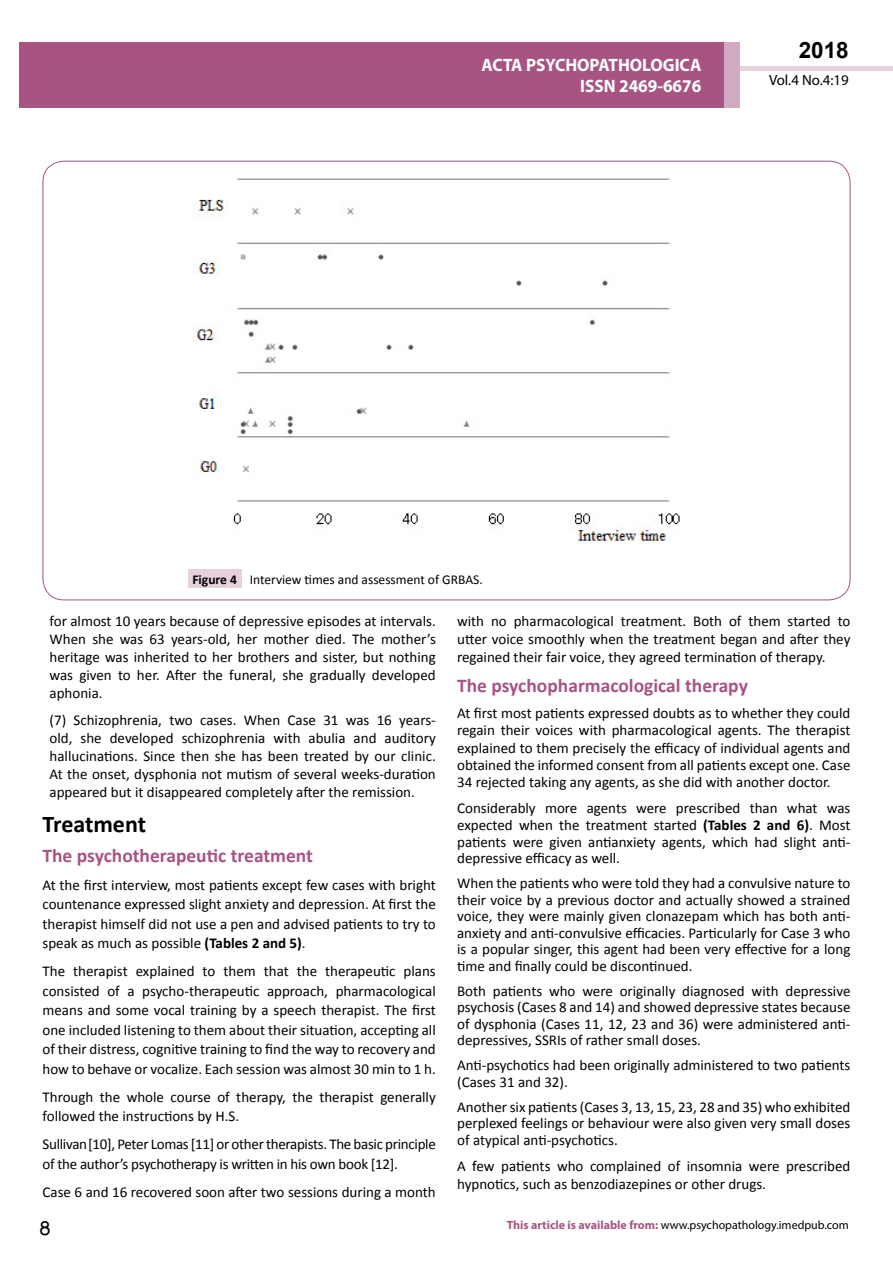
<style>
.page{position:relative;width:893px;height:1263px;background:#fff}
.page>*{position:absolute;margin:0;border:0;box-sizing:border-box;transform-origin:0 0}
.t1{font:25.5px "Tunga";color:#000}
.t2{font:700 24px "Calibri";letter-spacing:-.005em;color:#000}
.t3{font:700 22.5px "Arial";color:#000}
.t4{font:700 19.5px "Calibri";color:#a75483}
.t5{font:700 18px/21.6px "Myriad Pro";color:#fff;text-align:right;scale:.96 1}
.t6{font:15px/18px "Calibri";color:#000;text-align:justify}
.t7{font:15px/19.5px "Calibri";letter-spacing:-.02em;color:#000}
.t8{font:14.85px "Myriad Pro";color:#000}
.t9{font:13.5px "Calibri";color:#000}
.t10{font:12px "Myriad Pro";color:#000}
.s1{font-weight:700}
.s2{font-weight:700;color:#a75483}
</style>
<div class="page">
<div style="left:722px;top:66px;width:171px;height:5px;background:#e6d1dd"></div>
<div style="left:19px;top:42px;width:706px;height:66px;background:#a75483"></div>
<div style="left:725px;top:43px;width:15px;height:65px;background:#d2aac1"></div>
<img style="left:195px;top:178px;width:485px;height:364px">
<div style="left:188px;top:569px;width:53px;height:19px;background:#e6d1dd"></div>
<p class="t5" style="left:482px;top:53px;width:230px">ACTA PSYCHOPATHOLOGICA<br>ISSN 2469-6676</p>
<h3 class="t3" style="left:799px;top:35px;width:52px">2018</h3>
<p class="t8" style="left:769px;top:71px;width:81px">Vol.4 No.4:19</p>
<p class="t9" style="left:192px;top:571px;width:292px"><span class="s1">Figure 4</span> Interview times and assessment of GRBAS.</p>
<p class="t6" style="left:50px;top:612px;width:388px">for almost 10 years because of depressive episodes at intervals.<br>When she was 63 years-old, her mother died. The mother’s heritage was inherited to her brothers and sister, but nothing was given to her. After the funeral, she gradually developed aphonia.</p>
<p class="t6" style="left:50px;top:711px;width:388px">(7) Schizophrenia, two cases. When Case 31 was 16 years&shy;old, she developed schizophrenia with abulia and auditory hallucinations. Since then she has been treated by our clinic.<br>At the onset, dysphonia not mutism of several weeks-duration appeared but it disappeared completely after the remission.</p>
<h2 class="t2" style="left:43px;top:808px;width:105px">Treatment</h2>
<h3 class="t4" style="left:43px;top:843px;width:272px">The psychotherapeutic treatment</h3>
<p class="t6" style="left:43px;top:875px;width:395px;line-height:19.5px">At the first interview, most patients except few cases with bright countenance expressed slight anxiety and depression. At first the therapist himself did not use a pen and advised patients to try to speak as much as possible <span class="s1">(Tables 2 and 5)</span>.</p>
<p class="t6" style="left:43px;top:962px;width:395px;line-height:19.5px">The therapist explained to them that the therapeutic plans consisted of a psycho-therapeutic approach, pharmacological means and some vocal training by a speech therapist. The first one included listening to them about their situation, accepting all of their distress, cognitive training to find the way to recovery and how to behave or vocalize. Each session was almost 30 min to 1 h.</p>
<p class="t6" style="left:43px;top:1087px;width:395px;line-height:19.5px">Through the whole course of therapy, the therapist generally followed the instructions by H.S.</p>
<p class="t7" style="left:43px;top:1135px;width:395px">Sullivan[10], Peter Lomas [11] or other therapists. The basic principle of the author’s psychotherapy is written in his own book [12].</p>
<p class="t6" style="left:43px;top:1183px;width:395px">Case 6 and 16 recovered soon after two sessions during a month</p>
<p class="t6" style="left:457px;top:612px;width:395px">with no pharmacological treatment. Both of them started to utter voice smoothly when the treatment began and after they regained their fair voice, they agreed termination of therapy.</p>
<h3 class="t4" style="left:457px;top:673px;width:292px">The psychopharmacological therapy</h3>
<p class="t6" style="left:457px;top:705px;width:395px;line-height:17.2px">At first most patients expressed doubts as to whether they could regain their voices with pharmacological agents. The therapist explained to them precisely the efficacy of individual agents and obtained the informed consent from all patients except one. Case 34 rejected taking any agents, as she did with another doctor.</p>
<p class="t6" style="left:457px;top:800px;width:395px;line-height:16.8px">Considerably more agents were prescribed than what was expected when the treatment started <span class="s1">(Tables 2 and 6)</span>. Most patients were given antianxiety agents, which had slight anti&shy;depressive efficacy as well.</p>
<p class="t6" style="left:457px;top:875px;width:395px;line-height:16.5px">When the patients who were told they had a convulsive nature to their voice by a previous doctor and actually showed a strained voice, they were mainly given clonazepam which has both anti&shy;anxiety and anti-convulsive efficacies. Particularly for Case 3 who is a popular singer, this agent had been very effective for a long time and finally could be discontinued.</p>
<p class="t6" style="left:457px;top:982px;width:395px;line-height:16.5px">Both patients who were originally diagnosed with depressive psychosis (Cases 8 and 14) and showed depressive states because of dysphonia (Cases 11, 12, 23 and 36) were administered anti&shy;depressives, SSRIs of rather small doses.</p>
<p class="t6" style="left:457px;top:1057px;width:395px;line-height:16.5px">Anti-psychotics had been originally administered to two patients (Cases 31 and 32).</p>
<p class="t6" style="left:457px;top:1098px;width:395px;line-height:16.5px">Another six patients (Cases 3, 13, 15, 23, 28 and 35) who exhibited perplexed feelings or behaviour were also given very small doses of atypical anti-psychotics.</p>
<p class="t6" style="left:457px;top:1157px;width:395px">A few patients who complained of insomnia were prescribed hypnotics, such as benzodiazepines or other drugs.</p>
<h1 class="t1" style="left:39px;top:1211px;width:13px">8</h1>
<p class="t10" style="left:507px;top:1218px;width:343px"><span class="s2">This article is available from:</span> www.psychopathology.imedpub.com</p>
</div>
